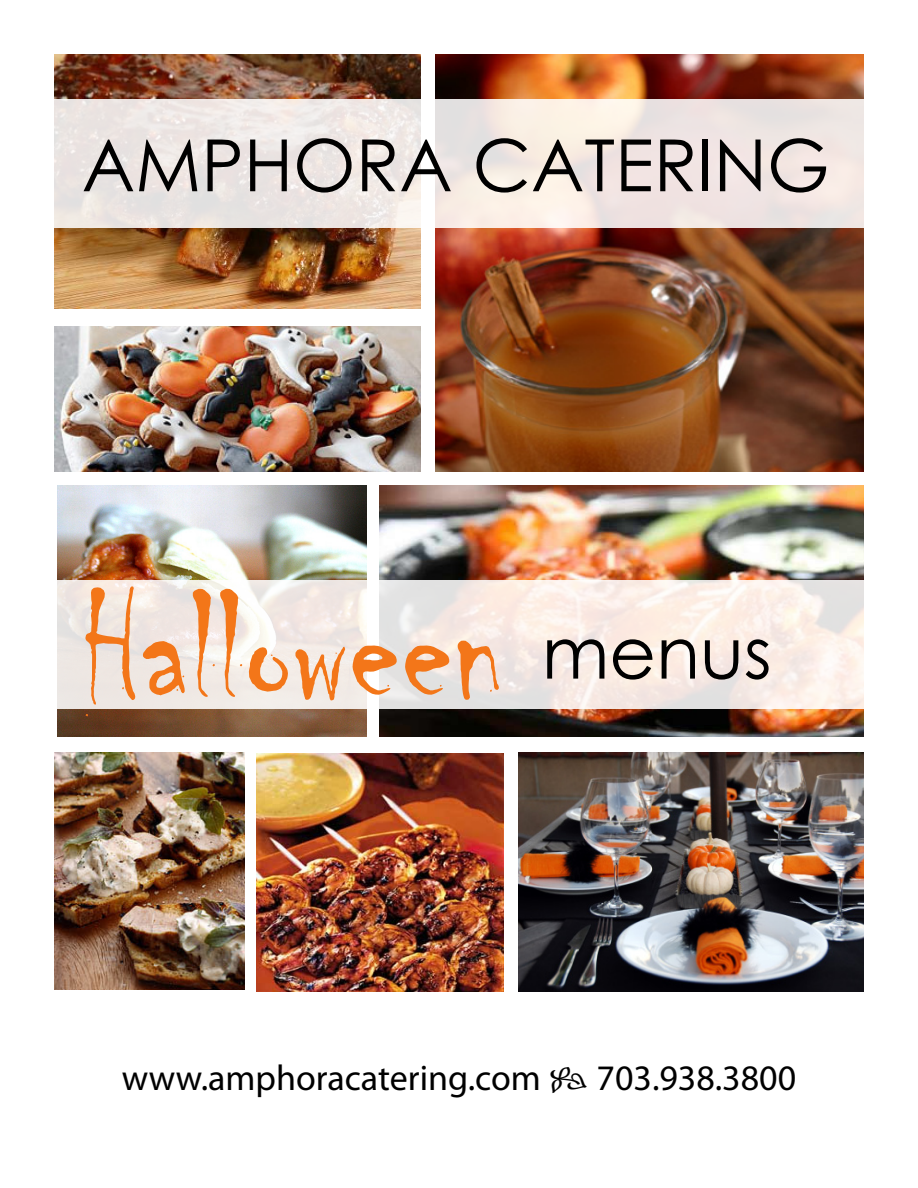
<style>
.page{position:relative;width:918px;height:1188px;background:#fff}
.page>*{position:absolute;margin:0;border:0;box-sizing:border-box;transform-origin:0 0}
.t1{font:161.85px "Chiller";color:#f37619;scale:.95 1}
.t2{font:72px "Century Gothic";color:#000}
.t3{font:36px "Myriad Pro";color:#000}
.s1{font-family:"Minion Pro"}
</style>
<div class="page">
<img style="left:58px;top:485px;width:308px;height:251px">
<img style="left:380px;top:485px;width:484px;height:251px">
<img style="left:518px;top:753px;width:346px;height:239px">
<img style="left:436px;top:54px;width:428px;height:418px">
<img style="left:54px;top:54px;width:367px;height:254px">
<svg style="left:54px;top:99px;width:810px;height:128px;fill:#efe5e2"></svg>
<img style="left:54px;top:326px;width:367px;height:146px">
<img style="left:54px;top:753px;width:191px;height:237px">
<img style="left:256px;top:754px;width:247px;height:237px">
<svg style="left:57px;top:580px;width:807px;height:129px;fill:#f4eae3"></svg>
<h2 class="t2" style="left:82px;top:115px;width:749px">AMPHORA CATERING</h2>
<h1 class="t1" style="left:80px;top:560px;width:450px">Halloween</h1>
<h2 class="t2" style="left:542px;top:602px;width:231px">menus</h2>
<p class="t3" style="left:122px;top:1056px;width:676px">www.amphoracatering.com <span class="s1">•</span> 703.938.3800</p>
</div>
